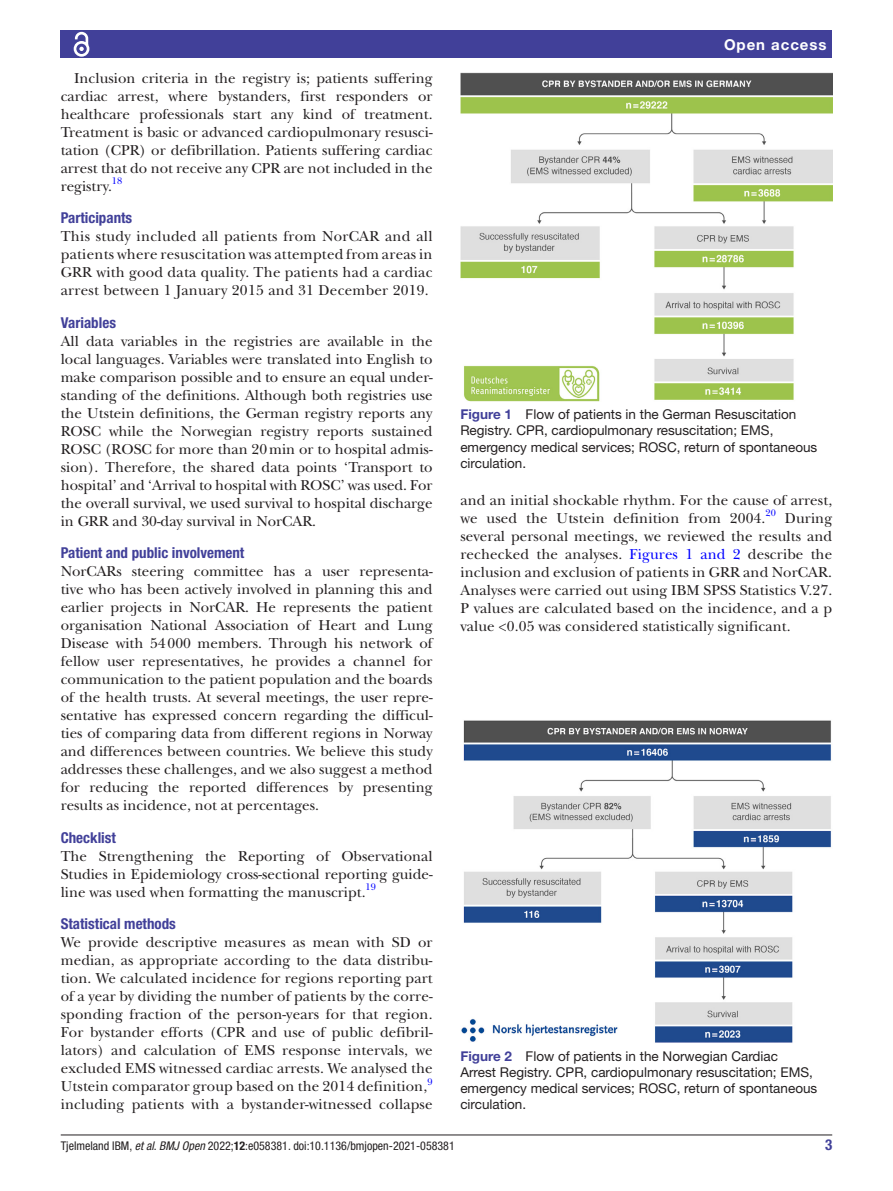
<style>
.page{position:relative;width:893px;height:1191px;background:#fff}
.page>*{position:absolute;margin:0;border:0;box-sizing:border-box;transform-origin:0 0}
.t1{font:15px/18px "New Baskerville";letter-spacing:.01em;color:#231f20;text-align:justify}
.t2{font:700 condensed 15px "Helvetica Neue LT Std";color:#414099}
.t3{font:700 15px "Helvetica Neue LT Std";letter-spacing:.065em;color:#fff}
.t4{font:13.5px/16.2px "Helvetica Neue LT Std";color:#231f20}
.t5{font:condensed 12px "Helvetica Neue LT Std";color:#231f20}
.t6{font:9.9px "New Baskerville";color:#00f}
.s1{font-weight:700;color:#414099}
.s2{color:#00f}
.s3{font-style:italic}
.s4{font-weight:700}
</style>
<div class="page">
<hr style="left:61px;top:1134px;width:771px;height:1px;background:#231f20">
<div style="left:61px;top:31px;width:771px;height:27px;background:#414099"></div>
<svg style="left:73px;top:31px;width:17px;height:26px"></svg>
<img style="left:460px;top:73px;width:372px;height:328px">
<img style="left:461px;top:720px;width:370px;height:323px">
<p class="t1" style="left:61px;top:69px;width:373px;text-indent:14px">Inclusion criteria in the registry is; patients suffering cardiac arrest, where bystanders, first responders or healthcare professionals start any kind of treatment.<br>Treatment is basic or advanced cardiopulmonary resusci&shy;tation (CPR) or defibrillation. Patients suffering cardiac arrest that do not receive any CPR are not included in the registry.</p>
<p class="t6" style="left:112px;top:175px;width:12px">18</p>
<p class="t2" style="left:61px;top:209px;width:73px">Participants</p>
<p class="t1" style="left:61px;top:228px;width:373px">This study included all patients from NorCAR and all patients where resuscitation was attempted from areas in GRR with good data quality. The patients had a cardiac arrest between 1 January 2015 and 31 December 2019.</p>
<p class="t2" style="left:61px;top:313px;width:57px">Variables</p>
<p class="t1" style="left:61px;top:332px;width:373px">All data variables in the registries are available in the local languages. Variables were translated into English to make comparison possible and to ensure an equal under&shy;standing of the definitions. Although both registries use the Utstein definitions, the German registry reports any ROSC while the Norwegian registry reports sustained ROSC (ROSC for more than 20min or to hospital admis&shy;sion). Therefore, the shared data points ‘Transport to hospital’ and ‘Arrival to hospital with ROSC’ was used. For the overall survival, we used survival to hospital discharge in GRR and 30-day survival in NorCAR.</p>
<p class="t2" style="left:61px;top:544px;width:185px">Patient and public involvement</p>
<p class="t1" style="left:61px;top:562px;width:373px">NorCARs steering committee has a user representa&shy;tive who has been actively involved in planning this and earlier projects in NorCAR. He represents the patient organisation National Association of Heart and Lung Disease with 54000 members. Through his network of fellow user representatives, he provides a channel for communication to the patient population and the boards of the health trusts. At several meetings, the user repre&shy;sentative has expressed concern regarding the difficul&shy;ties of comparing data from different regions in Norway and differences between countries. We believe this study addresses these challenges, and we also suggest a method for reducing the reported differences by presenting results as incidence, not at percentages.</p>
<p class="t2" style="left:61px;top:828px;width:57px">Checklist</p>
<p class="t1" style="left:61px;top:847px;width:373px">The Strengthening the Reporting of Observational Studies in Epidemiology cross-sectional reporting guide&shy;line was used when formatting the manuscript.</p>
<p class="t6" style="left:366px;top:881px;width:12px">19</p>
<p class="t2" style="left:61px;top:914px;width:117px">Statistical methods</p>
<p class="t1" style="left:61px;top:933px;width:373px">We provide descriptive measures as mean with SD or median, as appropriate according to the data distribu&shy;tion. We calculated incidence for regions reporting part of a year by dividing the number of patients by the corre&shy;sponding fraction of the person-years for that region.<br>For bystander efforts (CPR and use of public defibril&shy;lators) and calculation of EMS response intervals, we excluded EMS witnessed cardiac arrests. We analysed the Utstein comparator group based on the 2014 definition,</p>
<p class="t6" style="left:427px;top:1075px;width:7px">9</p>
<p class="t1" style="left:61px;top:1095px;width:373px">including patients with a bystander-witnessed collapse</p>
<p class="t3" style="left:724px;top:35px;width:104px">Open access</p>
<p class="t4" style="left:460px;top:406px;width:358px"><span class="s1">Figure 1</span> Flow of patients in the German Resuscitation Registry. CPR, cardiopulmonary resuscitation; EMS, emergency medical services; ROSC, return of spontaneous circulation.</p>
<p class="t1" style="left:460px;top:491px;width:373px">and an initial shockable rhythm. For the cause of arrest, we used the Utstein definition from 2004.</p>
<p class="t6" style="left:765px;top:507px;width:12px">20</p>
<p class="t1" style="left:460px;top:509px;width:373px;text-indent:324px">During several personal meetings, we reviewed the results and rechecked the analyses. <span class="s2">Figures 1 and 2</span> describe the inclusion and exclusion of patients in GRR and NorCAR.<br>Analyses were carried out using IBM SPSS Statistics V.27.<br>P values are calculated based on the incidence, and a p value &lt;0.05 was considered statistically significant.</p>
<p class="t4" style="left:460px;top:1047px;width:358px"><span class="s1">Figure 2</span> Flow of patients in the Norwegian Cardiac<br>Arrest Registry. CPR, cardiopulmonary resuscitation; EMS, emergency medical services; ROSC, return of spontaneous circulation.</p>
<p class="t5" style="left:61px;top:1138px;width:396px">Tjelmeland IBM, <span class="s3">et al</span>. <span class="s3">BMJ Open</span> 2022;<span class="s4">12</span>:e058381. doi:10.1136/bmjopen-2021-058381</p>
<p class="t2" style="left:825px;top:1135px;width:9px">3</p>
</div>
